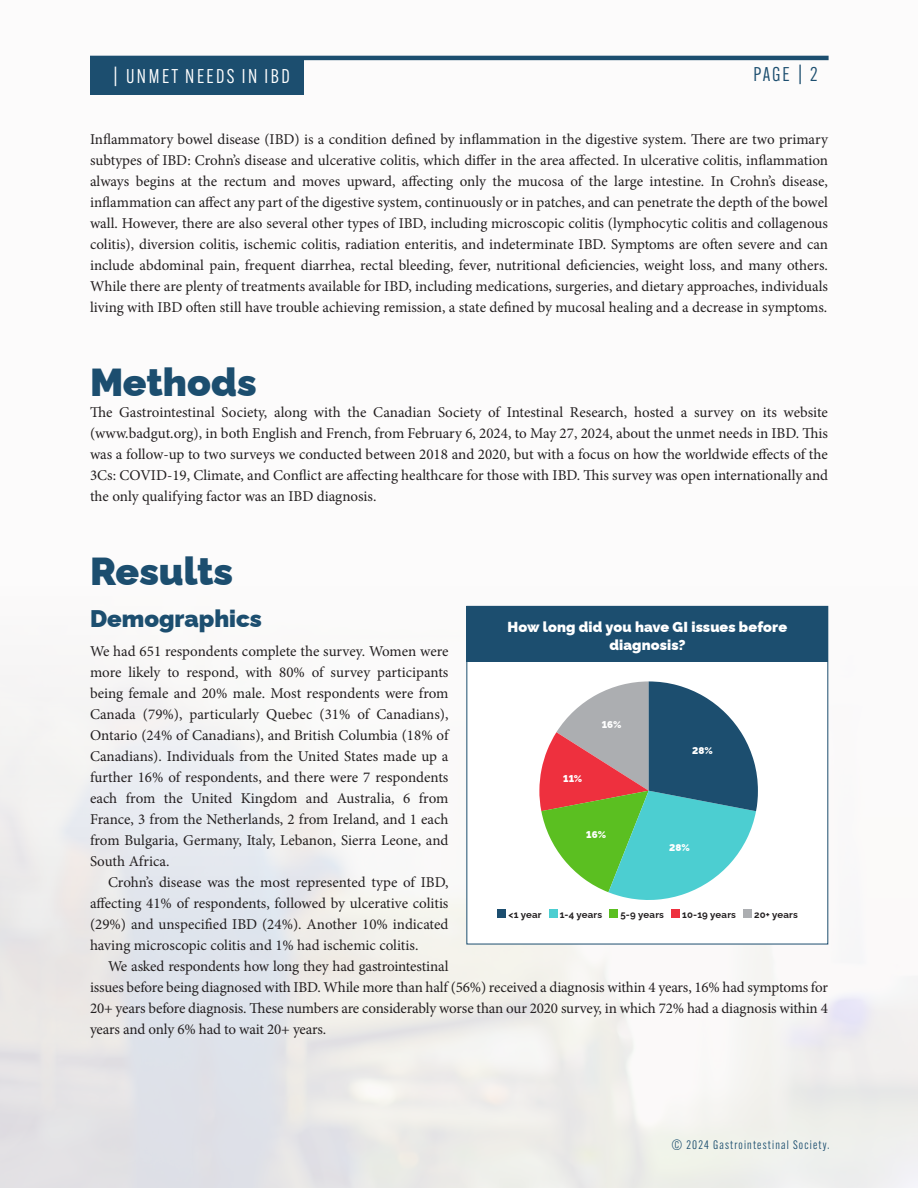
<style>
.page{position:relative;width:918px;height:1188px;background:#fcfbfb}
.page>*{position:absolute;margin:0;border:0;box-sizing:border-box;transform-origin:0 0}
.Header_01{font:900 39px "Raleway";color:#1c4e6f}
.Header_02{font:900 24px "Raleway";color:#1c4e6f}
.t1{font:19.5px "Alternate Gothic ATF";letter-spacing:.125em;color:#fff}
.t2{font:19.5px "Alternate Gothic ATF";color:#1c4e6f}
.Body_02_no_indent{font:15px/21px "Minion Pro";color:#231f20;text-align:justify}
.Body_01{font:15px/21px "Minion Pro";letter-spacing:-.01em;color:#231f20;text-align:justify}
.subhead{font:900 14.4px/18.5px "Raleway";letter-spacing:.01em;color:#fff;text-align:center}
.t3{font:12px "Alternate Gothic ATF";letter-spacing:.1em;color:#1c4e6f}
.notes_header{font:900 9.9px "Raleway";color:#fff}
.notes___captions{font:700 9.6px "Raleway";letter-spacing:.02em;color:#231f20}
</style>
<div class="page">
<img style="left:0;top:605px;width:918px;height:583px">
<div style="left:467px;top:606px;width:361px;height:338px;background:#fff"></div>
<svg style="left:539px;top:681px;width:219px;height:219px"></svg>
<div style="left:497px;top:909px;width:9px;height:9px;background:#1c4e6f"></div>
<div style="left:549px;top:909px;width:8px;height:9px;background:#4cced1"></div>
<div style="left:609px;top:909px;width:9px;height:9px;background:#5bbf21"></div>
<div style="left:671px;top:909px;width:9px;height:9px;background:#ee303e"></div>
<div style="left:743px;top:909px;width:9px;height:9px;background:#acaeb1"></div>
<div style="left:466px;top:606px;width:362px;height:56px;background:#1c4e6f"></div>
<hr style="left:90px;top:56px;width:739px;height:4px;background:#1c4e6f">
<div style="left:90px;top:57px;width:214px;height:37px;background:#1c4e6f"></div>
<h3 class="t1" style="left:112px;top:64px;width:179px">| UNMET NEEDS IN IBD</h3>
<h3 class="t2" style="left:753px;top:63px;width:66px">PAGE | 2</h3>
<p class="Body_02_no_indent" style="left:90px;top:129px;width:740px">Inflammatory bowel disease (IBD) is a condition defined by inflammation in the digestive system. There are two primary subtypes of IBD: Crohn’s disease and ulcerative colitis, which differ in the area affected. In ulcerative colitis, inflammation always begins at the rectum and moves upward, affecting only the mucosa of the large intestine. In Crohn’s disease, inflammation can affect any part of the digestive system, continuously or in patches, and can penetrate the depth of the bowel wall. However, there are also several other types of IBD, including microscopic colitis (lymphocytic colitis and collagenous colitis), diversion colitis, ischemic colitis, radiation enteritis, and indeterminate IBD. Symptoms are often severe and can include abdominal pain, frequent diarrhea, rectal bleeding, fever, nutritional deficiencies, weight loss, and many others.<br>While there are plenty of treatments available for IBD, including medications, surgeries, and dietary approaches, individuals living with IBD often still have trouble achieving remission, a state defined by mucosal healing and a decrease in symptoms.</p>
<p class="Header_01" style="left:90px;top:351px;width:168px">Methods</p>
<p class="Body_02_no_indent" style="left:90px;top:402px;width:740px">The Gastrointestinal Society, along with the Canadian Society of Intestinal Research, hosted a survey on its website (www.badgut.org), in both English and French, from February 6, 2024, to May 27, 2024, about the unmet needs in IBD. This was a follow-up to two surveys we conducted between 2018 and 2020, but with a focus on how the worldwide effects of the 3Cs: COVID-19, Climate, and Conflict are affecting healthcare for those with IBD. This survey was open internationally and the only qualifying factor was an IBD diagnosis.</p>
<p class="Header_01" style="left:90px;top:540px;width:145px">Results</p>
<p class="Header_02" style="left:90px;top:599px;width:174px">Demographics</p>
<p class="Body_02_no_indent" style="left:90px;top:640px;width:360px">We had 651 respondents complete the survey. Women were more likely to respond, with 80% of survey participants being female and 20% male. Most respondents were from Canada (79%), particularly Quebec (31% of Canadians), Ontario (24% of Canadians), and British Columbia (18% of Canadians). Individuals from the United States made up a further 16% of respondents, and there were 7 respondents each from the United Kingdom and Australia, 6 from France, 3 from the Netherlands, 2 from Ireland, and 1 each from Bulgaria, Germany, Italy, Lebanon, Sierra Leone, and South Africa.</p>
<p class="Body_01" style="left:90px;top:871px;width:360px;text-indent:18px">Crohn’s disease was the most represented type of IBD, affecting 41% of respondents, followed by ulcerative colitis (29%) and unspecified IBD (24%). Another 10% indicated having microscopic colitis and 1% had ischemic colitis.</p>
<p class="Body_01" style="left:90px;top:955px;width:739px;text-align:left;text-indent:18px">We asked respondents how long they had gastrointestinal<br>issues before being diagnosed with IBD. While more than half (56%) received a diagnosis within 4 years, 16% had symptoms for 20+ years before diagnosis. These numbers are considerably worse than our 2020 survey, in which 72% had a diagnosis within 4 years and only 6% had to wait 20+ years.</p>
<h2 class="subhead" style="left:507px;top:616px;width:281px">How long did you have GI issues before diagnosis?</h2>
<h2 class="notes_header" style="left:602px;top:716px;width:21px">16%</h2>
<h2 class="notes_header" style="left:692px;top:742px;width:22px">28%</h2>
<h2 class="notes_header" style="left:563px;top:770px;width:21px">11%</h2>
<h2 class="notes_header" style="left:586px;top:826px;width:21px">16%</h2>
<h2 class="notes_header" style="left:669px;top:839px;width:22px">28%</h2>
<p class="notes___captions" style="left:509px;top:907px;width:35px">&lt;1 year</p>
<p class="notes___captions" style="left:560px;top:907px;width:44px">1-4 years</p>
<p class="notes___captions" style="left:620px;top:907px;width:45px">5-9 years</p>
<p class="notes___captions" style="left:682px;top:907px;width:55px">10-19 years</p>
<p class="notes___captions" style="left:754px;top:907px;width:45px">20+ years</p>
<p class="t3" style="left:672px;top:1138px;width:159px">© 2024 Gastrointestinal Society.</p>
</div>
